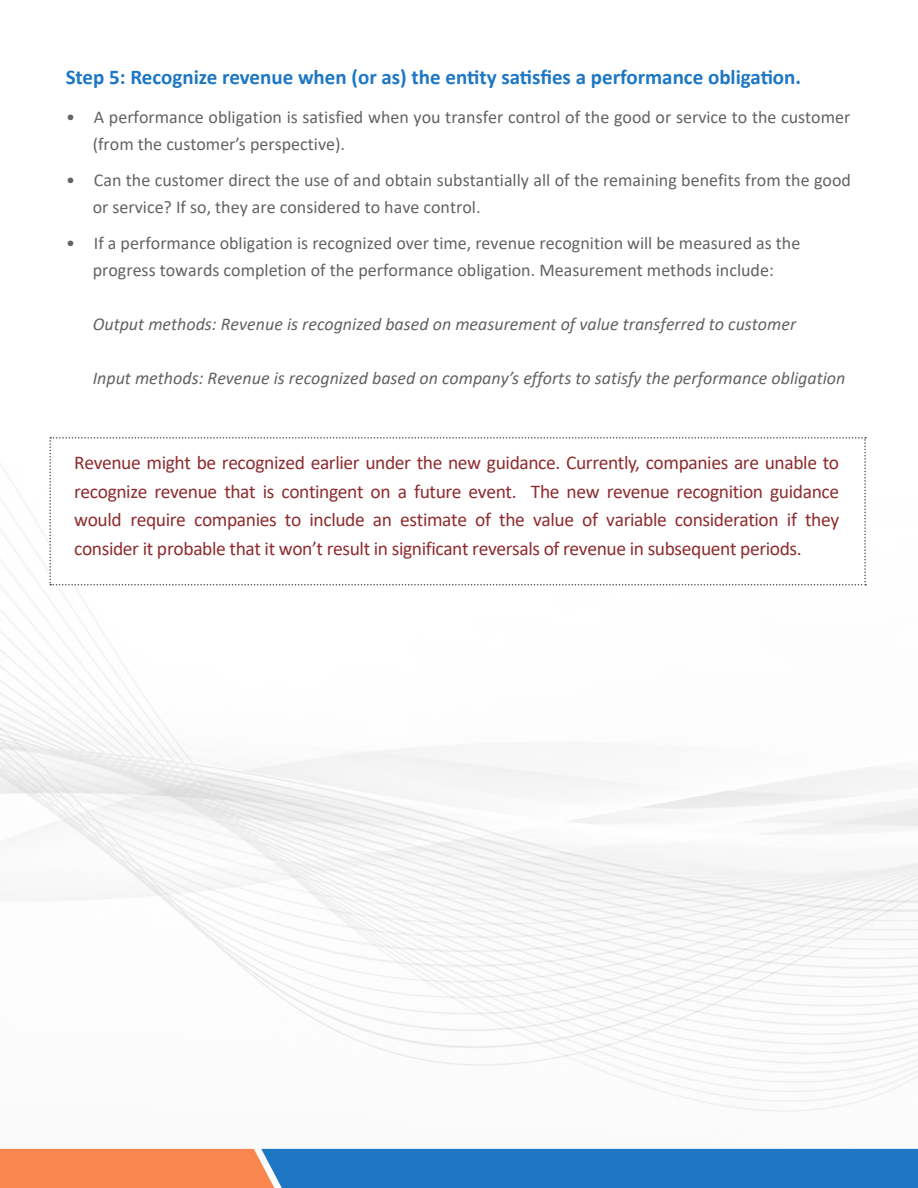
<style>
.page{position:relative;width:918px;height:1188px;background:#fff}
.page>*{position:absolute;margin:0;border:0;box-sizing:border-box;transform-origin:0 0}
.t1{font:700 21px "Calibri";color:#1d77c3}
.t2{font:19.5px/28.5px "Calibri";letter-spacing:-.02em;color:#8f2c2f;text-align:justify}
.t3{font:18px/27px "Calibri";color:#636366}
.t4{font:italic 18px "Calibri";color:#636366}
</style>
<div class="page">
<svg style="left:0;top:1149px;width:918px;height:39px"></svg>
<svg style="left:49px;top:437px;width:817px;height:148px"></svg>
<p class="t1" style="left:66px;top:62px;width:737px">Step 5: Recognize revenue when (or as) the entity satisfies a performance obligation.</p>
<p class="t3" style="left:93px;top:103px;width:759px;text-indent:-26px">• A performance obligation is satisfied when you transfer control of the good or service to the customer (from the customer’s perspective).</p>
<p class="t3" style="left:93px;top:166px;width:760px;text-indent:-26px">• Can the customer direct the use of and obtain substantially all of the remaining benefits from the good or service? If so, they are considered to have control.</p>
<p class="t3" style="left:66px;top:229px;width:736px;text-align:center">• If a performance obligation is recognized over time, revenue recognition will be measured as the progress towards completion of the performance obligation. Measurement methods include:</p>
<p class="t4" style="left:93px;top:311px;width:705px">Output methods: Revenue is recognized based on measurement of value transferred to customer</p>
<p class="t4" style="left:93px;top:365px;width:754px">Input methods: Revenue is recognized based on company’s efforts to satisfy the performance obligation</p>
<p class="t2" style="left:74px;top:448px;width:767px">Revenue might be recognized earlier under the new guidance. Currently, companies are unable to recognize revenue that is contingent on a future event. The new revenue recognition guidance would require companies to include an estimate of the value of variable consideration if they consider it probable that it won’t result in significant reversals of revenue in subsequent periods.</p>
</div>
